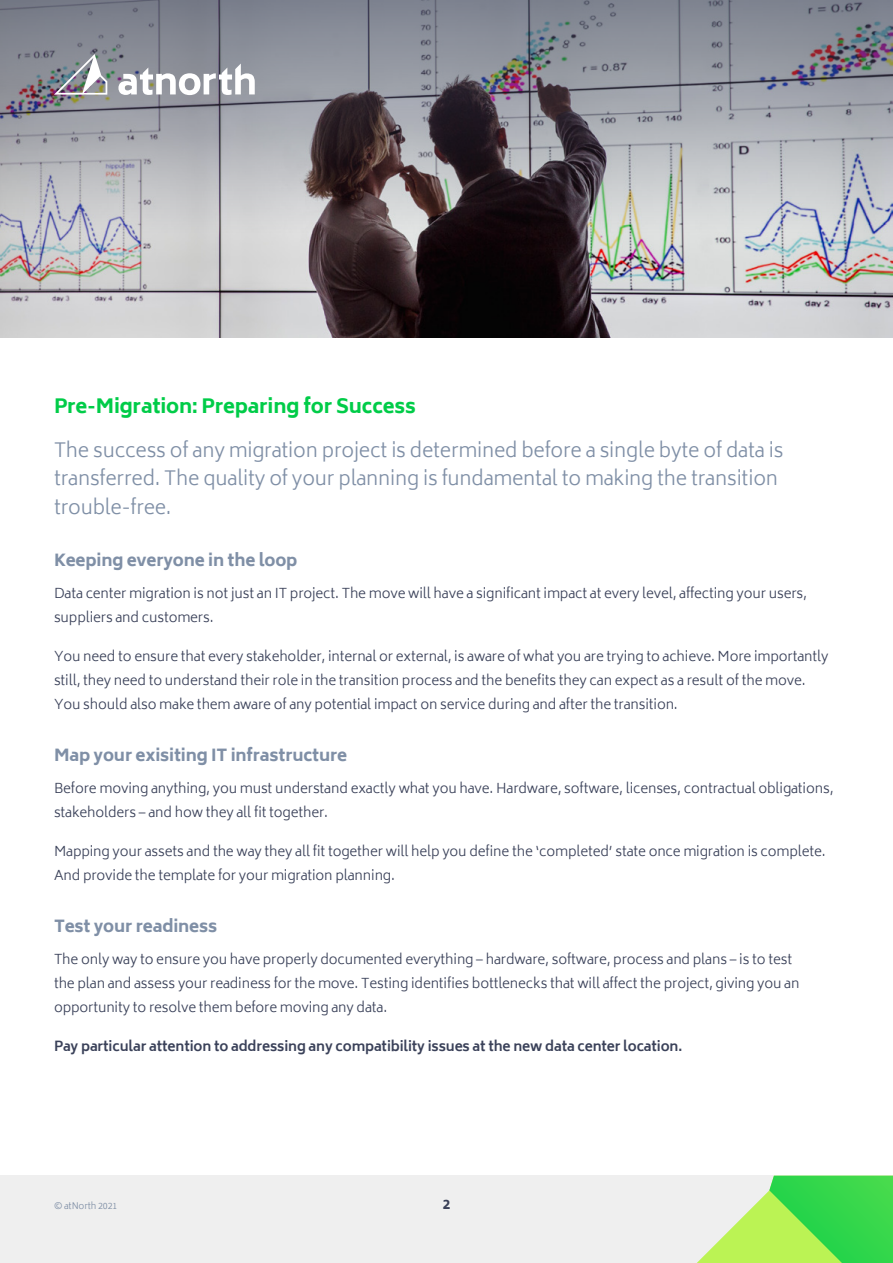
<style>
.page{position:relative;width:893px;height:1263px;background:#fff}
.page>*{position:absolute;margin:0;border:0;box-sizing:border-box;transform-origin:0 0}
.t1{font:300 19.5px/28.5px "Biryani";letter-spacing:-.01em;color:#7f8fa6}
.t2{font:800 19.5px "Biryani";letter-spacing:-.01em;color:#00cc48}
.t3{font:800 16.5px "Biryani";letter-spacing:-.01em;color:#7f8fa6}
.t4{font:300 13.5px/24px "Biryani";letter-spacing:-.01em;color:#3a4159}
.t5{font:700 13.5px "Biryani";letter-spacing:-.01em;color:#3a4159}
.t6{font:800 13.5px "Biryani";color:#3a4158}
.t7{font:300 9px "Biryani";letter-spacing:-.015em;color:#7f8fa6}
</style>
<div class="page">
<div style="left:0;top:1176px;width:893px;height:87px;background:#efefef"></div>
<svg style="left:697px;top:1176px;width:196px;height:87px"></svg>
<img style="left:0;top:284px;width:893px;height:54px">
<img style="left:0;top:0;width:893px;height:284px">
<svg style="left:54px;top:54px;width:53px;height:41px"></svg>
<svg style="left:118px;top:64px;width:137px;height:31px"></svg>
<h1 class="t2" style="left:54px;top:395px;width:363px">Pre-Migration: Preparing for Success</h1>
<h1 class="t1" style="left:54px;top:436px;width:731px">The success of any migration project is determined before a single byte of data is transferred. The quality of your planning is fundamental to making the transition trouble-free.</h1>
<p class="t3" style="left:54px;top:551px;width:245px">Keeping everyone in the loop</p>
<p class="t4" style="left:54px;top:581px;width:754px">Data center migration is not just an IT project. The move will have a significant impact at every level, affecting your users, suppliers and customers.</p>
<p class="t4" style="left:54px;top:644px;width:776px">You need to ensure that every stakeholder, internal or external, is aware of what you are trying to achieve. More importantly still, they need to understand their role in the transition process and the benefits they can expect as a result of the move.<br>You should also make them aware of any potential impact on service during and after the transition.</p>
<p class="t3" style="left:54px;top:746px;width:295px">Map your exisiting IT infrastructure</p>
<p class="t4" style="left:54px;top:776px;width:781px">Before moving anything, you must understand exactly what you have. Hardware, software, licenses, contractual obligations, stakeholders – and how they all fit together.</p>
<p class="t4" style="left:54px;top:839px;width:773px">Mapping your assets and the way they all fit together will help you define the ‘completed’ state once migration is complete.<br>And provide the template for your migration planning.</p>
<p class="t3" style="left:54px;top:917px;width:165px">Test your readiness</p>
<p class="t4" style="left:54px;top:947px;width:747px">The only way to ensure you have properly documented everything – hardware, software, process and plans – is to test the plan and assess your readiness for the move. Testing identifies bottlenecks that will affect the project, giving you an opportunity to resolve them before moving any data.</p>
<p class="t5" style="left:54px;top:1038px;width:630px">Pay particular attention to addressing any compatibility issues at the new data center location.</p>
<p class="t7" style="left:54px;top:1200px;width:65px">© atNorth 2021</p>
<p class="t6" style="left:443px;top:1196px;width:9px">2</p>
</div>
